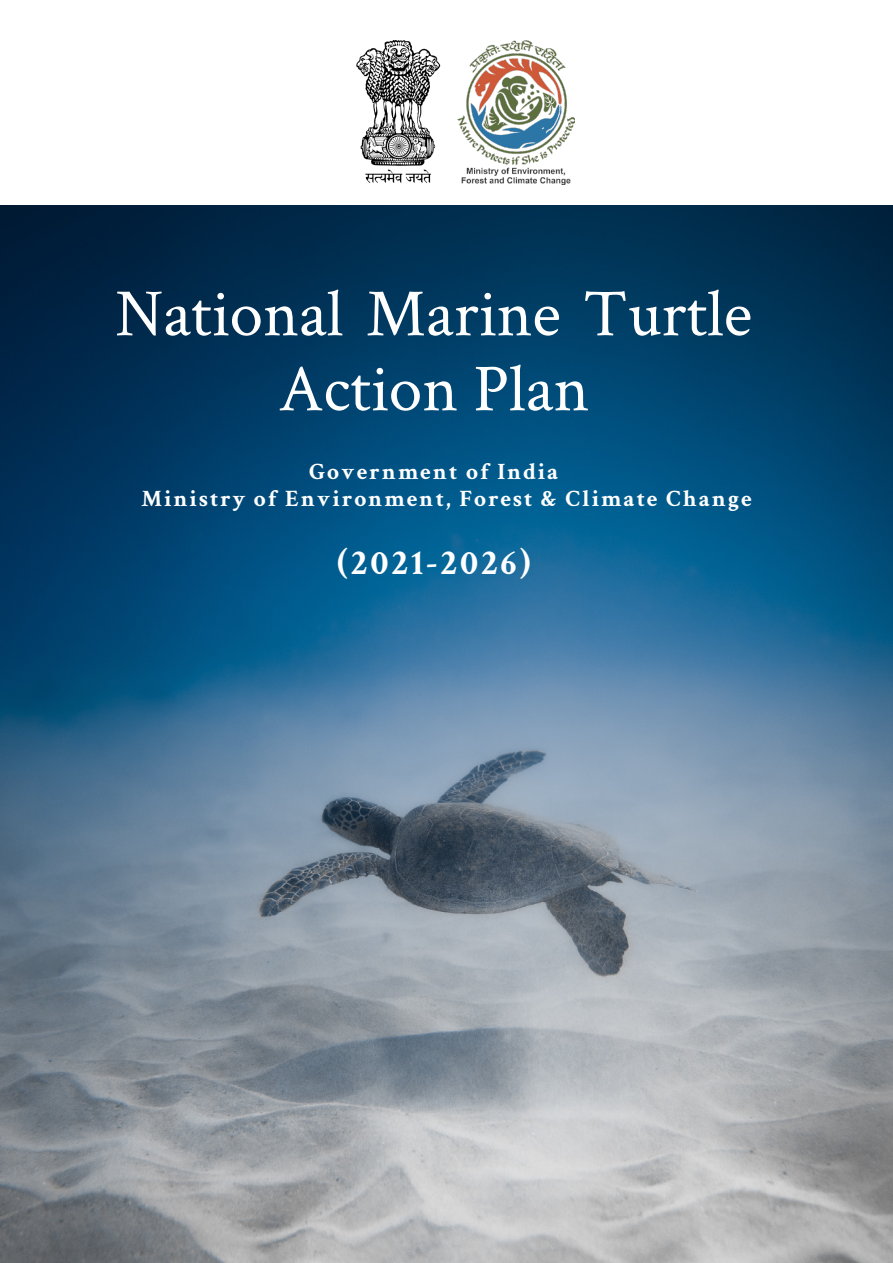
<style>
.page{position:relative;width:893px;height:1263px;background:#fff}
.page>*{position:absolute;margin:0;border:0;box-sizing:border-box;transform-origin:0 0}
.t1{font:67.5px/75px "Crimson Text";color:#fff;text-align:center}
.t2{font:700 36px "Crimson Text";letter-spacing:.08em;color:#fff}
.t3{font:700 23.55px "Crimson Text";letter-spacing:.08em;color:#fff}
</style>
<div class="page">
<img style="left:0;top:205px;width:893px;height:1058px">
<img style="left:356px;top:40px;width:218px;height:145px">
<h1 class="t1" style="left:116px;top:274px;width:638px">National Marine Turtle<br>Action Plan</h1>
<p class="t3" style="left:309px;top:457px;width:251px">Government of India</p>
<p class="t3" style="left:141px;top:484px;width:612px">Ministry of Environment, Forest &amp; Climate Change</p>
<h2 class="t2" style="left:337px;top:541px;width:195px">(2021-2026)</h2>
</div>
